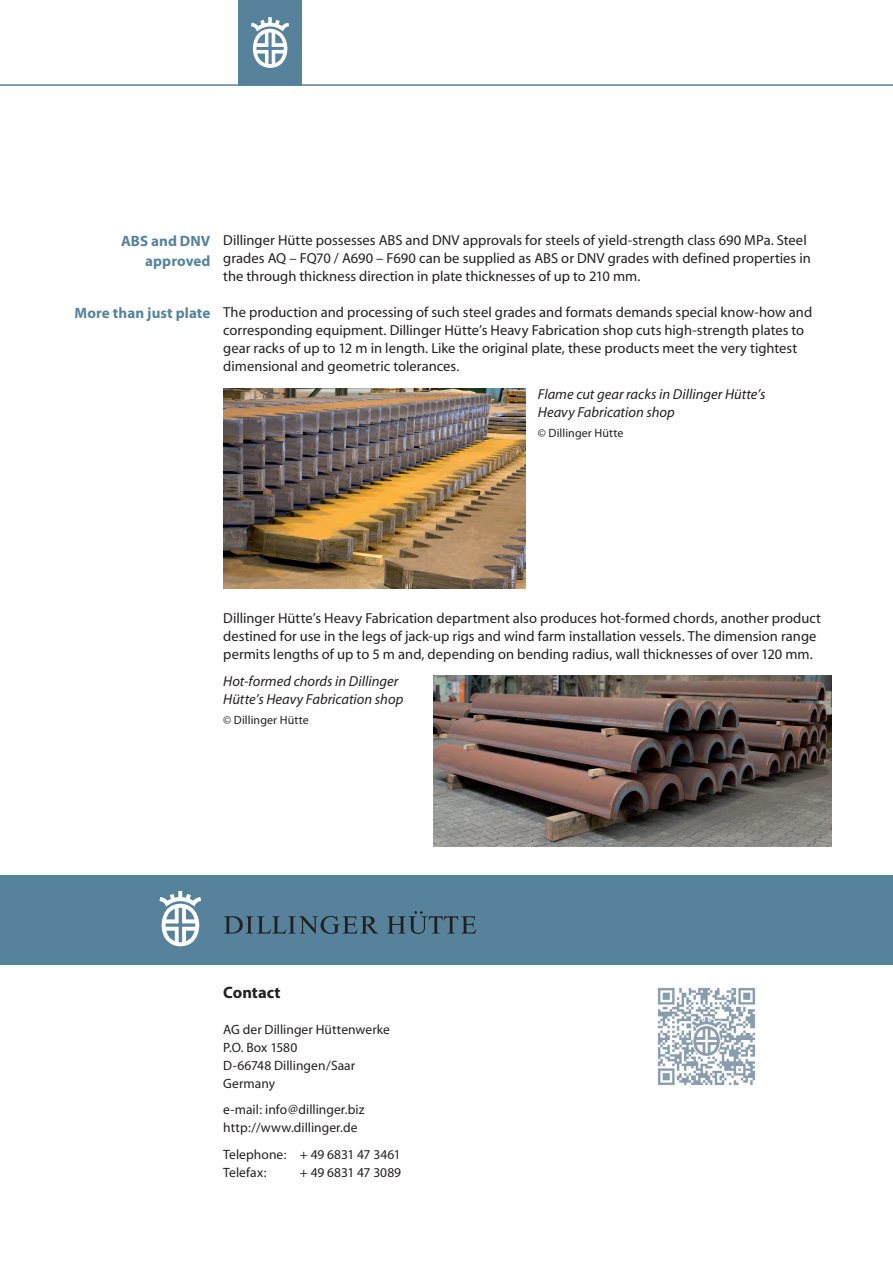
<style>
.page{position:relative;width:893px;height:1263px;background:#fff}
.page>*{position:absolute;margin:0;border:0;box-sizing:border-box;transform-origin:0 0}
.t1{font:700 16.5px "Myriad";color:#231f20}
.t2{font:700 15px/19.5px "Myriad";letter-spacing:.005em;color:#56839b;text-align:right}
.t3{font:14.55px/18px "Myriad";color:#231f20}
.t4{font:italic 14.55px/18px "Myriad";color:#231f20}
.t5{font:13.5px "Myriad";letter-spacing:.005em;color:#231f20}
.t6{font:12px "Myriad";letter-spacing:.01em;color:#231f20}
</style>
<div class="page">
<div style="left:0;top:875px;width:893px;height:89px;background:#56839b"></div>
<svg style="left:159px;top:891px;width:42px;height:56px"></svg>
<svg style="left:224px;top:916px;width:154px;height:18px"></svg>
<svg style="left:387px;top:911px;width:89px;height:23px"></svg>
<img style="left:657px;top:987px;width:98px;height:98px">
<img style="left:223px;top:388px;width:303px;height:201px">
<img style="left:433px;top:675px;width:398px;height:171px">
<hr style="left:0;top:84px;width:893px;height:2px;background:#56839b">
<div style="left:238px;top:0;width:64px;height:85px;background:#56839b"></div>
<svg style="left:251px;top:17px;width:38px;height:51px"></svg>
<p class="t2" style="left:121px;top:232px;width:91px">ABS and DNV approved</p>
<p class="t2" style="left:75px;top:304px;width:137px">More than just plate</p>
<p class="t3" style="left:223px;top:232px;width:589px">Dillinger Hütte possesses ABS and DNV approvals for steels of yield-strength class 690 MPa. Steel grades AQ – FQ70 / A690 – F690 can be supplied as ABS or DNV grades with defined properties in the through thickness direction in plate thicknesses of up to 210 mm.</p>
<p class="t3" style="left:223px;top:304px;width:591px">The production and processing of such steel grades and formats demands special know-how and corresponding equipment. Dillinger Hütte’s Heavy Fabrication shop cuts high-strength plates to gear racks of up to 12 m in length. Like the original plate, these products meet the very tightest dimensional and geometric tolerances.</p>
<p class="t4" style="left:538px;top:386px;width:229px">Flame cut gear racks in Dillinger Hütte’s<br>Heavy Fabrication shop</p>
<p class="t6" style="left:538px;top:427px;width:87px">© Dillinger Hütte</p>
<p class="t3" style="left:223px;top:610px;width:599px">Dillinger Hütte’s Heavy Fabrication department also produces hot-formed chords, another product destined for use in the legs of jack-up rigs and wind farm installation vessels. The dimension range permits lengths of up to 5 m and, depending on bending radius, wall thicknesses of over 120 mm.</p>
<p class="t4" style="left:223px;top:673px;width:182px">Hot-formed chords in Dillinger<br>Hütte’s Heavy Fabrication shop</p>
<p class="t6" style="left:223px;top:714px;width:87px">© Dillinger Hütte</p>
<p class="t1" style="left:223px;top:984px;width:59px">Contact</p>
<p class="t5" style="left:223px;top:1023px;width:168px">AG der Dillinger Hüttenwerke</p>
<p class="t5" style="left:223px;top:1041px;width:76px">P.O. Box 1580</p>
<p class="t5" style="left:223px;top:1059px;width:134px">D-66748 Dillingen/Saar</p>
<p class="t5" style="left:223px;top:1077px;width:53px">Germany</p>
<p class="t5" style="left:223px;top:1103px;width:143px">e-mail: info@dillinger.biz</p>
<p class="t5" style="left:223px;top:1121px;width:136px">http://www.dillinger.de</p>
<p class="t5" style="left:223px;top:1148px;width:179px">Telephone: + 49 6831 47 3461</p>
<p class="t5" style="left:223px;top:1166px;width:45px">Telefax:</p>
<p class="t5" style="left:300px;top:1166px;width:103px">+ 49 6831 47 3089</p>
</div>
